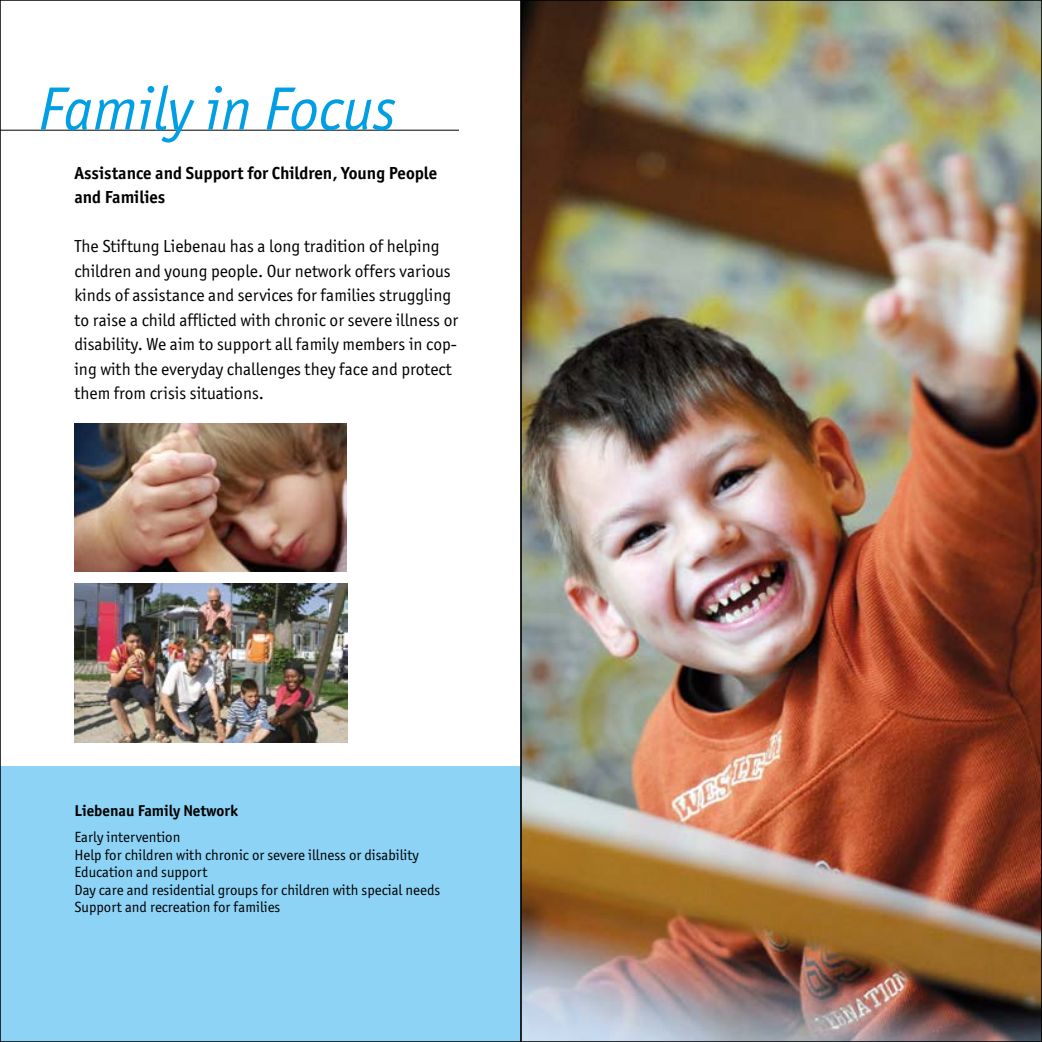
<style>
.page{position:relative;width:1042px;height:1042px;background:#fff}
.page>*{position:absolute;margin:0;border:0;box-sizing:border-box;transform-origin:0 0}
.t1{font:italic 61.25px "ITC Officina Sans";color:#009ee3}
.t2{font:17.5px/24.5px "ITC Officina Sans OS";color:#000}
.t3{font:17.5px/24.5px "ITC Officina Sans OS Bd";color:#000}
.t4{font:15.75px "ITC Officina Sans OS Bd";color:#000}
.t5{font:14.88px/17.5px "ITC Officina Sans OS";color:#000}
</style>
<div class="page">
<hr style="left:0;top:130px;width:459px;height:1px;background:#000">
<img style="left:523px;top:2px;width:517px;height:1038px">
<div style="left:0;top:767px;width:521px;height:275px;background:#8cd3f6"></div>
<img style="left:74px;top:424px;width:272px;height:147px">
<img style="left:74px;top:583px;width:273px;height:159px">
<h1 class="t1" style="left:38px;top:75px;width:359px">Family in Focus</h1>
<p class="t3" style="left:74px;top:160px;width:364px">Assistance and Support for Children, Young People and Families</p>
<p class="t2" style="left:74px;top:234px;width:385px">The Stiftung Liebenau has a long tradition of helping children and young people. Our network offers various kinds of assistance and services for families struggling to raise a child afflicted with chronic or severe illness or disability. We aim to support all family members in cop&shy;ing with the everyday challenges they face and protect them from crisis situations.</p>
<p class="t4" style="left:74px;top:800px;width:165px">Liebenau Family Network</p>
<p class="t5" style="left:74px;top:828px;width:367px">Early intervention<br>Help for children with chronic or severe illness or disability Education and support<br>Day care and residential groups for children with special needs Support and recreation for families</p>
</div>
